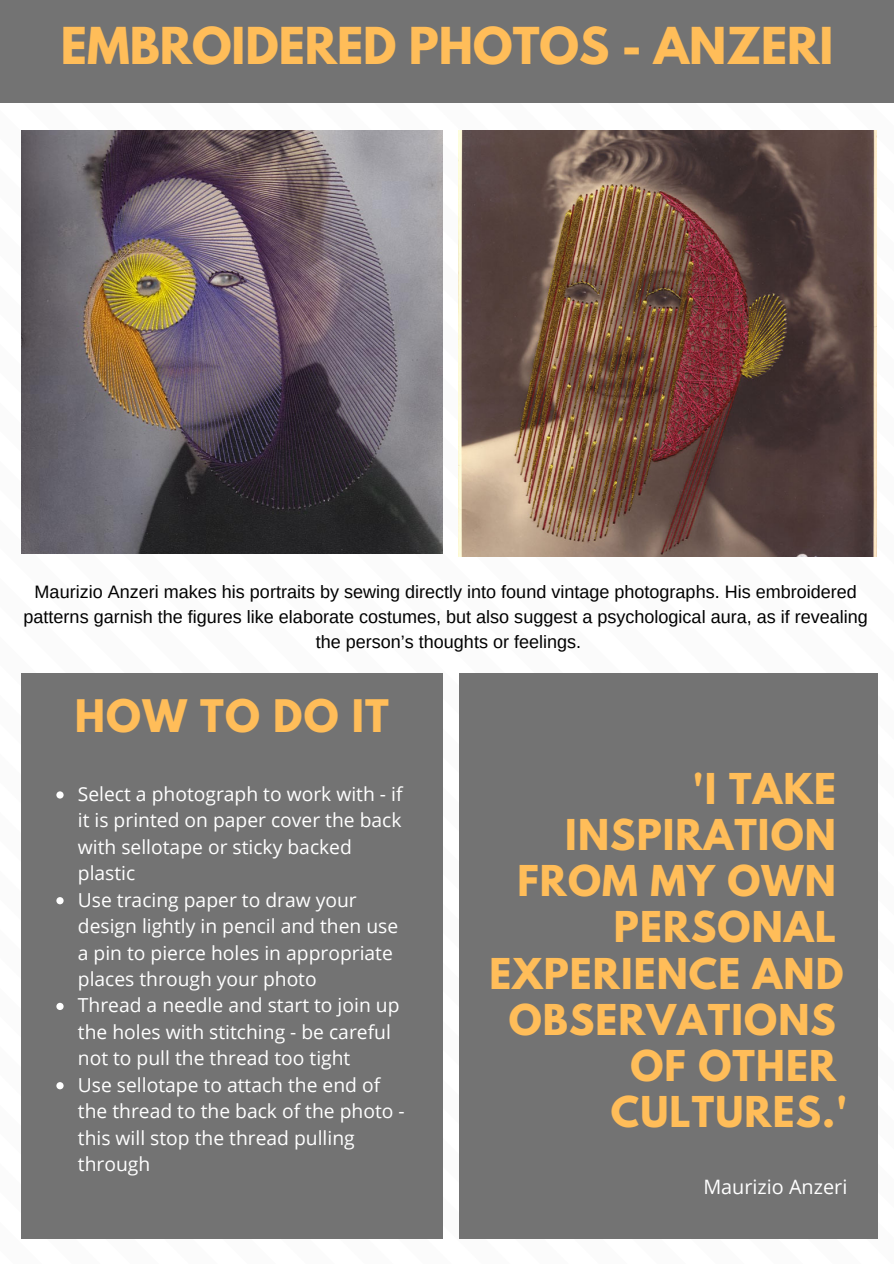
<style>
.page{position:relative;width:894px;height:1264px;background:#fff}
.page>*{position:absolute;margin:0;border:0;box-sizing:border-box;transform-origin:0 0}
.t1{font:700 45px "League Spartan";color:#ffbd59}
.t2{font:700 39.75px "League Spartan";letter-spacing:.03em;color:#ffbd59}
.t3{font:700 37.65px "League Spartan";letter-spacing:.03em;color:#ffbd59}
.t4{font:19.8px "Open Sans";color:#fff}
.t5{font:19.2px/26.4px "Open Sans";color:#fff}
.t6{font:18px/24.8px "Arimo";color:#000;text-align:center}
</style>
<div class="page">
<img style="left:0;top:102px;width:893px;height:1137px">
<div style="left:0;top:0;width:893px;height:102px;background:#737373"></div>
<div style="left:21px;top:673px;width:421px;height:565px;background:#737373"></div>
<svg style="left:56px;top:791px;width:8px;height:7px"></svg>
<svg style="left:56px;top:897px;width:8px;height:7px"></svg>
<svg style="left:56px;top:1002px;width:8px;height:8px"></svg>
<svg style="left:56px;top:1082px;width:8px;height:7px"></svg>
<img style="left:21px;top:131px;width:421px;height:422px">
<div style="left:459px;top:672px;width:417px;height:566px;background:#737373"></div>
<img style="left:458px;top:131px;width:418px;height:425px">
<h1 class="t1" style="left:61px;top:23px;width:773px">EMBROIDERED PHOTOS - ANZERI</h1>
<p class="t6" style="left:24px;top:579px;width:845px">Maurizio Anzeri makes his portraits by sewing directly into found vintage photographs. His embroidered patterns garnish the figures like elaborate costumes, but also suggest a psychological aura, as if revealing the person’s thoughts or feelings.</p>
<h2 class="t2" style="left:75px;top:696px;width:315px">HOW TO DO IT</h2>
<p class="t5" style="left:78px;top:780px;width:328px">Select a photograph to work with - if it is printed on paper cover the back with sellotape or sticky backed plastic<br>Use tracing paper to draw your design lightly in pencil and then use a pin to pierce holes in appropriate places through your photo<br>Thread a needle and start to join up the holes with stitching - be careful not to pull the thread too tight<br>Use sellotape to attach the end of the thread to the back of the photo - this will stop the thread pulling through</p>
<h3 class="t3" style="left:692px;top:769px;width:144px">'I TAKE</h3>
<h3 class="t3" style="left:565px;top:816px;width:272px">INSPIRATION</h3>
<h3 class="t3" style="left:517px;top:862px;width:320px">FROM MY OWN</h3>
<h3 class="t3" style="left:613px;top:908px;width:223px">PERSONAL</h3>
<h3 class="t3" style="left:489px;top:954px;width:355px">EXPERIENCE AND</h3>
<h3 class="t3" style="left:508px;top:1001px;width:328px">OBSERVATIONS</h3>
<h3 class="t3" style="left:630px;top:1047px;width:207px">OF OTHER</h3>
<h3 class="t3" style="left:610px;top:1093px;width:238px">CULTURES.'</h3>
<p class="t4" style="left:703px;top:1172px;width:145px">Maurizio Anzeri</p>
</div>
